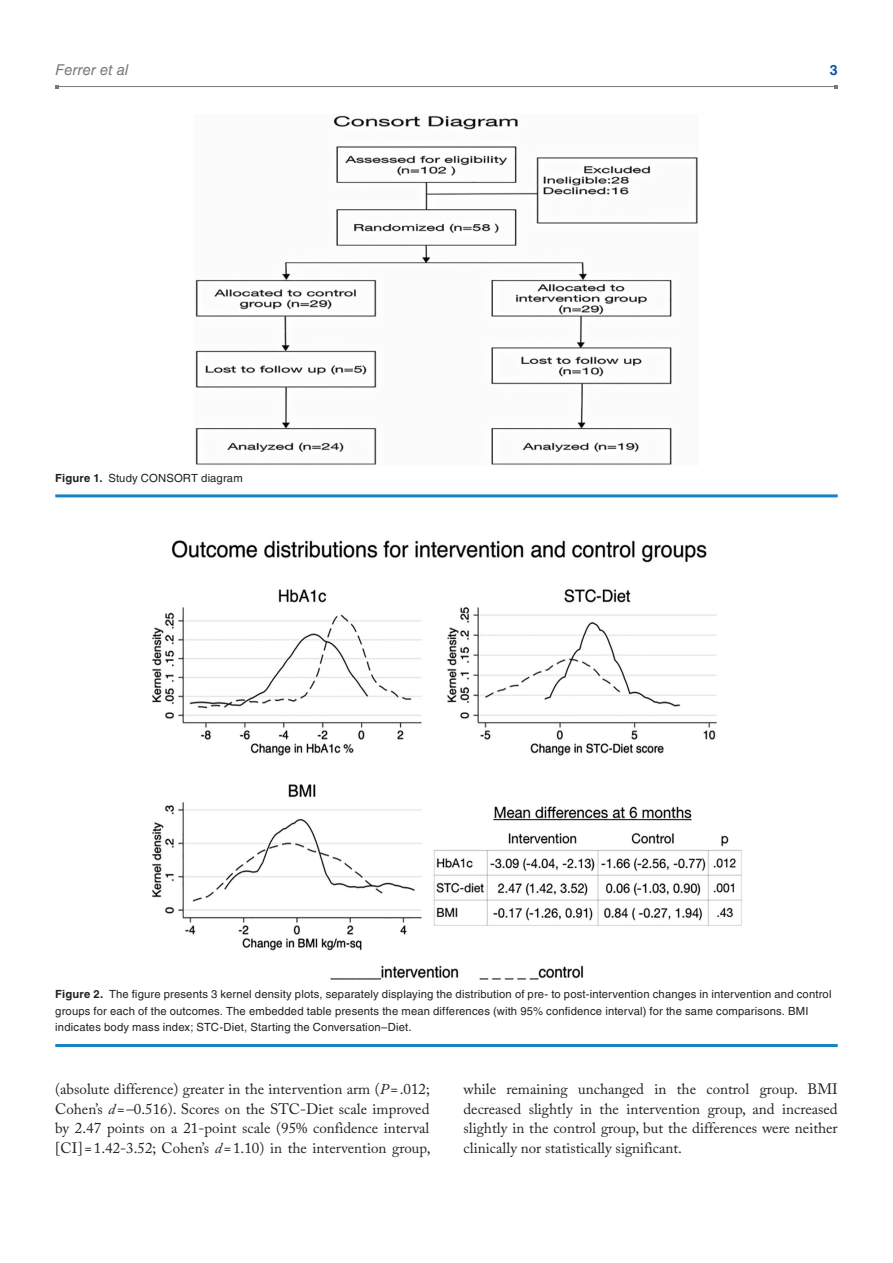
<style>
.page{position:relative;width:893px;height:1263px;background:#fff}
.page>*{position:absolute;margin:0;border:0;box-sizing:border-box;transform-origin:0 0}
.t1{font:15px/19.5px "Adobe Caslon Pro";color:#231f20;text-align:justify}
.t2{font:italic 15px "Helvetica LT Std";color:#76787b}
.t3{font:700 14.25px "Helvetica LT Std";color:#1055a4}
.t4{font:11.25px/16.5px "Helvetica LT Std";letter-spacing:.015em;color:#231f20}
.s1{font-weight:700}
.s2{font-style:italic}
</style>
<div class="page">
<hr style="left:57px;top:86px;width:779px;height:1px;background:#76787b">
<hr style="left:55px;top:494px;width:783px;height:3px;background:#1582c5">
<img style="left:195px;top:115px;width:503px;height:350px">
<hr style="left:55px;top:1044px;width:783px;height:3px;background:#1582c5">
<img style="left:152px;top:540px;width:590px;height:440px">
<p class="t2" style="left:55px;top:61px;width:75px">Ferrer et al</p>
<p class="t3" style="left:830px;top:61px;width:9px">3</p>
<p class="t4" style="left:55px;top:469px;width:189px"><span class="s1">Figure 1.</span> Study CONSORT diagram</p>
<p class="t4" style="left:55px;top:986px;width:778px"><span class="s1">Figure 2.</span> The figure presents 3 kernel density plots, separately displaying the distribution of pre- to post-intervention changes in intervention and control groups for each of the outcomes. The embedded table presents the mean differences (with 95% confidence interval) for the same comparisons. BMI indicates body mass index; STC-Diet, Starting the Conversation–Diet.</p>
<p class="t1" style="left:55px;top:1079px;width:377px">(absolute difference) greater in the intervention arm (<span class="s2">P</span>=.012; Cohen’s <span class="s2">d</span> =–0.516). Scores on the STC-Diet scale improved by 2.47 points on a 21-point scale (95% confidence interval [CI]=1.42-3.52; Cohen’s <span class="s2">d</span> = 1.10) in the intervention group,</p>
<p class="t1" style="left:463px;top:1079px;width:376px">while remaining unchanged in the control group. BMI decreased slightly in the intervention group, and increased slightly in the control group, but the differences were neither clinically nor statistically significant.</p>
</div>
